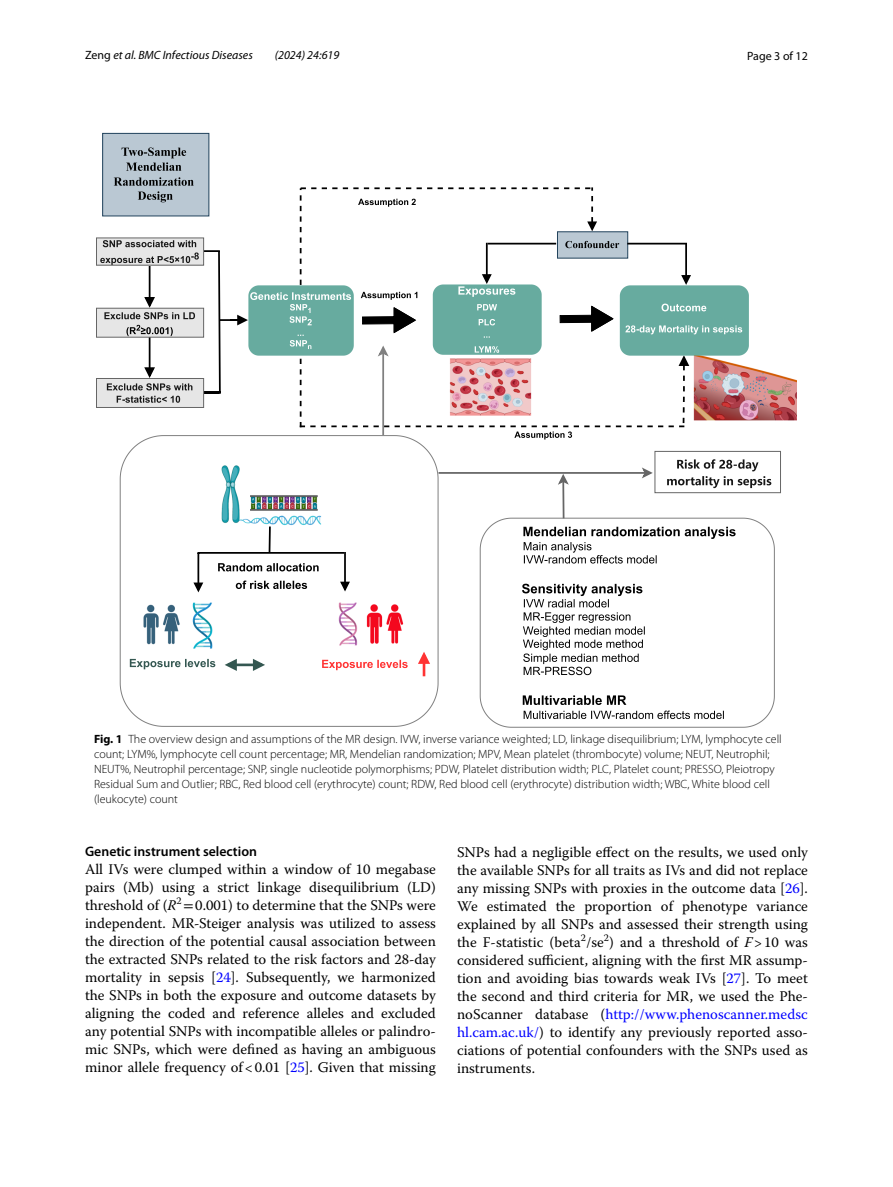
<style>
.page{position:relative;width:893px;height:1187px;background:#fff}
.page>*{position:absolute;margin:0;border:0;box-sizing:border-box;transform-origin:0 0}
.t1{font:14.7px/18px "Warnock Pro";color:#000;text-align:justify}
.t2{font:600 13.8px "Myriad Pro";color:#000}
.t3{font:300 12px/15px "Myriad Pro";color:#000}
.t4{font:italic 12px "Myriad Pro";color:#000}
.t5{font:12px "Myriad Pro";color:#000}
.s1{font-style:normal}
.s2{font-weight:700}
.s3{font-style:italic}
.s4{font-family:"STIX"}
.s5{color:#00f}
</style>
<div class="page">
<img style="left:148px;top:353px;width:649px;height:164px">
<svg style="left:119px;top:434px;width:320px;height:293px"></svg>
<svg style="left:196px;top:249px;width:150px;height:301px"></svg>
<svg style="left:192px;top:550px;width:159px;height:42px"></svg>
<svg style="left:130px;top:659px;width:85px;height:10px"></svg>
<svg style="left:322px;top:659px;width:86px;height:11px"></svg>
<hr style="left:236px;top:663px;width:18px;height:3px;background:#345751">
<svg style="left:252px;top:656px;width:14px;height:17px"></svg>
<svg style="left:224px;top:656px;width:14px;height:17px"></svg>
<svg style="left:416px;top:651px;width:16px;height:25px"></svg>
<hr style="left:149px;top:265px;width:1px;height:33px;background:#000">
<div style="left:96px;top:238px;width:108px;height:27px;background:#e6e6e6"></div>
<div style="left:96px;top:237px;width:108px;height:28px;border:1px solid #666"></div>
<svg style="left:100px;top:240px;width:99px;height:25px"></svg>
<div style="left:96px;top:378px;width:108px;height:29px;background:#e6e6e6"></div>
<div style="left:96px;top:378px;width:108px;height:30px;border:1px solid #666"></div>
<hr style="left:149px;top:337px;width:1px;height:31px;background:#000">
<svg style="left:107px;top:366px;width:85px;height:37px"></svg>
<div style="left:96px;top:308px;width:108px;height:29px;background:#e6e6e6"></div>
<div style="left:96px;top:308px;width:108px;height:29px;border:1px solid #666"></div>
<svg style="left:104px;top:296px;width:91px;height:23px"></svg>
<svg style="left:126px;top:325px;width:47px;height:11px"></svg>
<hr style="left:438px;top:472px;width:207px;height:2px;background:#666">
<svg style="left:640px;top:465px;width:13px;height:15px"></svg>
<div style="left:654px;top:451px;width:127px;height:42px;background:#fff;border:1px solid #666"></div>
<svg style="left:667px;top:459px;width:104px;height:29px"></svg>
<svg style="left:479px;top:517px;width:296px;height:210px"></svg>
<svg style="left:523px;top:526px;width:213px;height:37px"></svg>
<svg style="left:522px;top:583px;width:123px;height:92px"></svg>
<svg style="left:523px;top:695px;width:201px;height:24px"></svg>
<hr style="left:562px;top:481px;width:2px;height:37px;background:#666">
<svg style="left:556px;top:473px;width:15px;height:14px"></svg>
<div style="left:103px;top:133px;width:106px;height:83px;background:#bac8d3"></div>
<div style="left:102px;top:133px;width:107px;height:83px;border:1px solid #23445d"></div>
<svg style="left:122px;top:147px;width:64px;height:24px"></svg>
<svg style="left:114px;top:177px;width:80px;height:25px"></svg>
<svg style="left:220px;top:187px;width:529px;height:252px"></svg>
<p class="t4" style="left:85px;top:48px;width:169px"><span class="s1">Zeng</span> et al. BMC Infectious Diseases</p>
<p class="t4" style="left:275px;top:48px;width:66px">(2024) 24:619</p>
<p class="t5" style="left:747px;top:48px;width:62px">Page 3 of 12</p>
<p class="t3" style="left:94px;top:731px;width:689px"><span class="s2">Fig. 1</span> The overview design and assumptions of the MR design. IVW, inverse variance weighted; LD, linkage disequilibrium; LYM, lymphocyte cell count; LYM%, lymphocyte cell count percentage; MR, Mendelian randomization; MPV, Mean platelet (thrombocyte) volume; NEUT, Neutrophil; NEUT%, Neutrophil percentage; SNP, single nucleotide polymorphisms; PDW, Platelet distribution width; PLC, Platelet count; PRESSO, Pleiotropy Residual Sum and Outlier; RBC, Red blood cell (erythrocyte) count; RDW, Red blood cell (erythrocyte) distribution width; WBC, White blood cell (leukocyte) count</p>
<p class="t2" style="left:85px;top:842px;width:173px">Genetic instrument selection</p>
<p class="t1" style="left:85px;top:860px;width:352px">All IVs were clumped within a window of 10 megabase pairs (Mb) using a strict linkage disequilibrium (LD) threshold of (<span class="s3">R</span><sup>2</sup> <span class="s4">=</span>0.001) to determine that the SNPs were independent. MR-Steiger analysis was utilized to assess the direction of the potential causal association between the extracted SNPs related to the risk factors and 28-day mortality in sepsis [<span class="s5">24</span>]. Subsequently, we harmonized the SNPs in both the exposure and outcome datasets by aligning the coded and reference alleles and excluded any potential SNPs with incompatible alleles or palindro&shy;mic SNPs, which were defined as having an ambiguous minor allele frequency of&lt;0.01 [<span class="s5">25</span>]. Given that missing</p>
<p class="t1" style="left:457px;top:842px;width:352px">SNPs had a negligible effect on the results, we used only the available SNPs for all traits as IVs and did not replace any missing SNPs with proxies in the outcome data [<span class="s5">26</span>].<br>We estimated the proportion of phenotype variance explained by all SNPs and assessed their strength using the F-statistic (beta<sup>2</sup>/se<sup>2</sup>) and a threshold of <span class="s3">F</span>&gt;10 was considered sufficient, aligning with the first MR assump&shy;tion and avoiding bias towards weak IVs [<span class="s5">27</span>]. To meet the second and third criteria for MR, we used the Phe&shy;noScanner database (<span class="s5">http://www.phenoscanner.medsc hl.cam.ac.uk/</span>) to identify any previously reported asso&shy;ciations of potential confounders with the SNPs used as instruments.</p>
</div>
